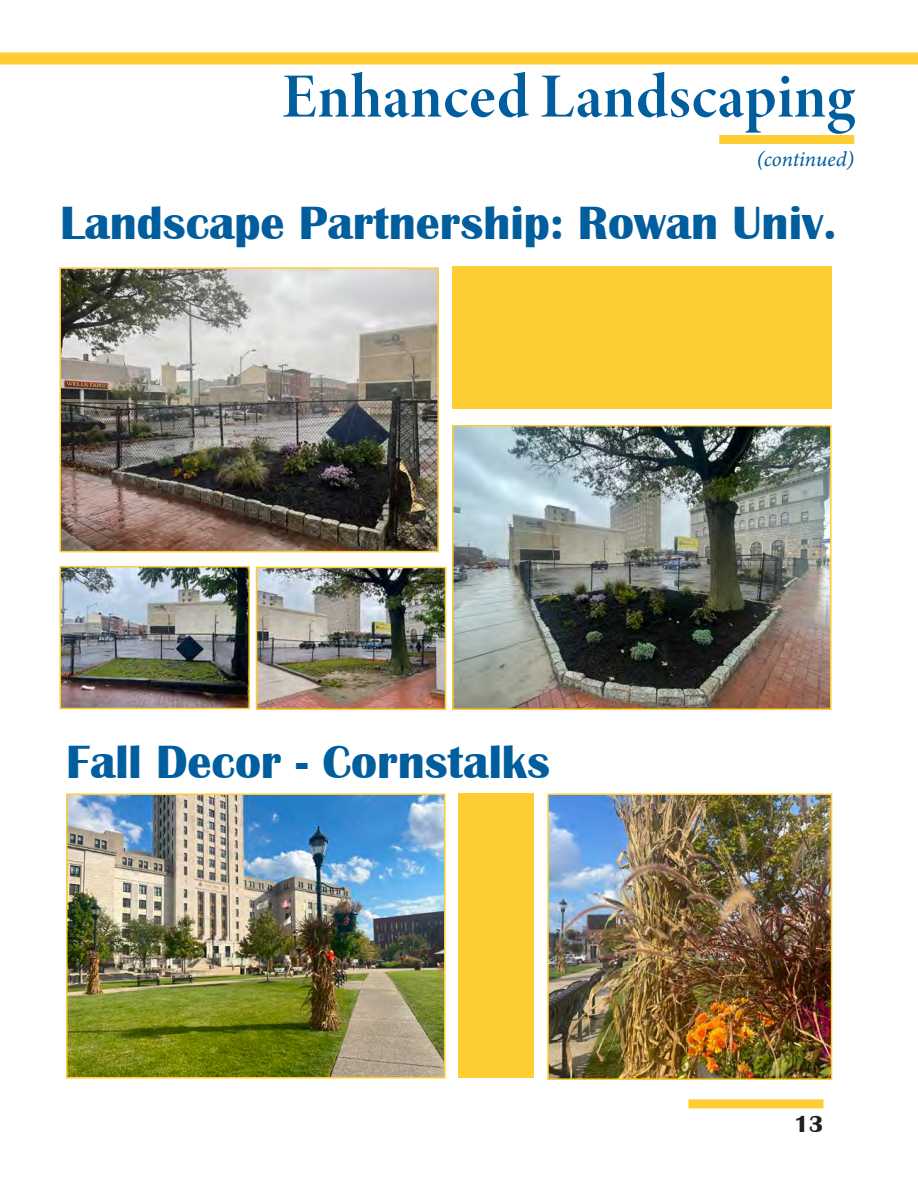
<style>
.page{position:relative;width:918px;height:1188px;background:#fff}
.page>*{position:absolute;margin:0;border:0;box-sizing:border-box;transform-origin:0 0}
.t1{font:63px "Minion Variable Concept";letter-spacing:.01em;color:#005e9e}
.t2{font:700 48px "Britannic";color:#005e9e}
.t3{font:700 24px "Britannic";color:#231f20}
.t4{font:italic 21px "Minion Variable Concept";color:#005e9e}
</style>
<div class="page">
<div style="left:688px;top:1099px;width:136px;height:9px;background:#fecd33"></div>
<div style="left:0;top:52px;width:918px;height:12px;background:#fecd33"></div>
<div style="left:719px;top:135px;width:135px;height:9px;background:#fecd33"></div>
<img style="left:62px;top:569px;width:185px;height:137px">
<div style="left:59px;top:566px;width:191px;height:143px;border:2px solid #fecd33"></div>
<img style="left:259px;top:570px;width:184px;height:137px">
<div style="left:256px;top:567px;width:190px;height:143px;border:2px solid #fecd33"></div>
<img style="left:455px;top:428px;width:374px;height:279px">
<div style="left:452px;top:425px;width:380px;height:285px;border:2px solid #fecd33"></div>
<img style="left:62px;top:270px;width:374px;height:279px">
<div style="left:59px;top:267px;width:380px;height:285px;border:2px solid #fecd33"></div>
<div style="left:452px;top:266px;width:380px;height:143px;background:#fecd33"></div>
<img style="left:69px;top:797px;width:374px;height:278px">
<div style="left:66px;top:794px;width:380px;height:284px;border:2px solid #fecd33"></div>
<img style="left:550px;top:797px;width:279px;height:280px">
<div style="left:547px;top:794px;width:285px;height:286px;border:2px solid #fecd33"></div>
<div style="left:459px;top:794px;width:75px;height:284px;background:#fecd33"></div>
<p class="t1" style="left:282px;top:52px;width:574px">Enhanced Landscaping</p>
<p class="t4" style="left:757px;top:145px;width:99px">(continued)</p>
<p class="t2" style="left:60px;top:196px;width:778px">Landscape Partnership: Rowan Univ.</p>
<p class="t2" style="left:66px;top:735px;width:485px">Fall Decor - Cornstalks</p>
<p class="t3" style="left:794px;top:1110px;width:31px">13</p>
</div>
